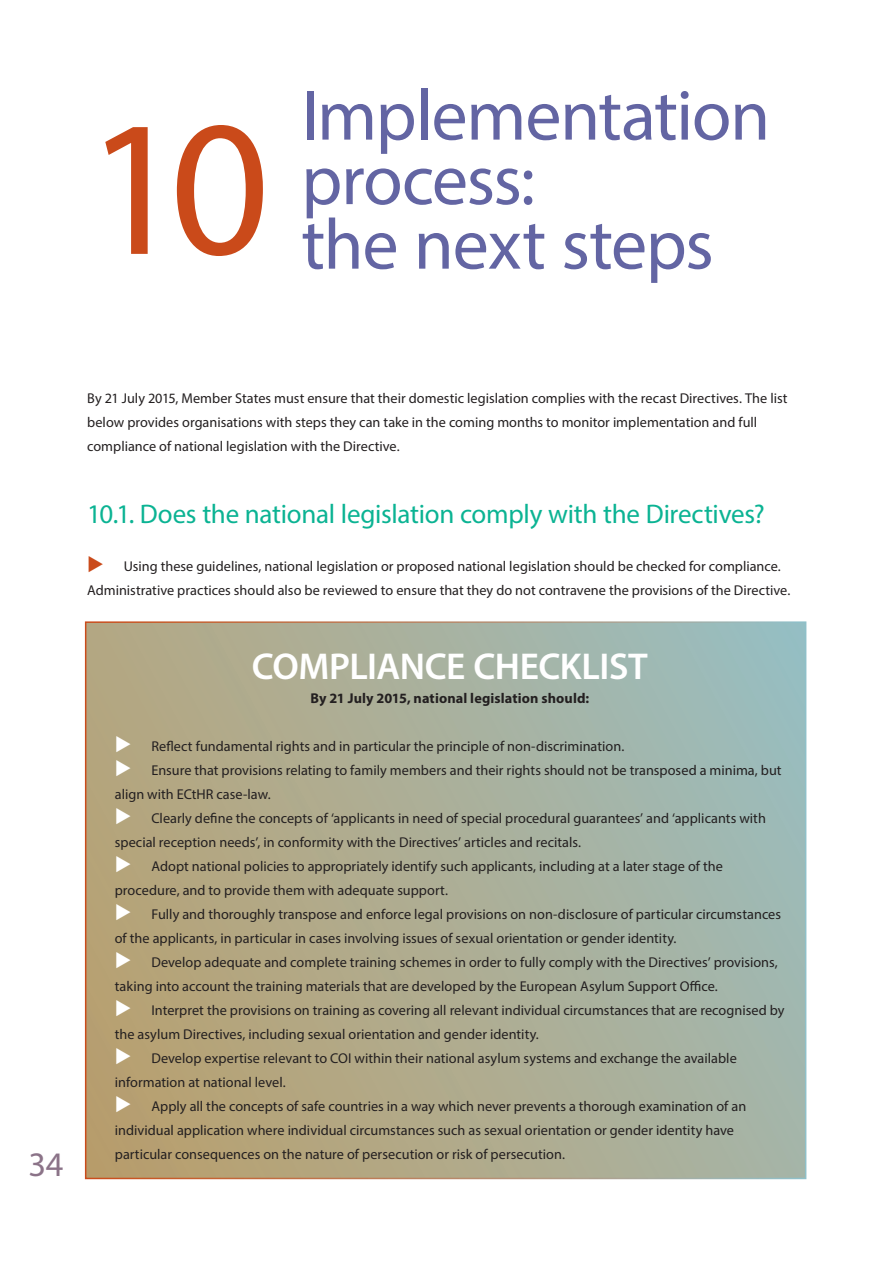
<style>
.page{position:relative;width:893px;height:1263px;background:#fff}
.page>*{position:absolute;margin:0;border:0;box-sizing:border-box;transform-origin:0 0}
.t1{font:195px "Myriad Pro";color:#ca4a1a}
.t2{font:72px/64.5px "Myriad Pro";letter-spacing:-.015em;color:#6365a3}
.t3{font:600 37.5px "Myriad Pro";letter-spacing:-.015em;color:#fff}
.t4{font:34.5px "Myriad Pro";color:#8b7388}
.t5{font:27px "Myriad Pro";letter-spacing:-.01em;color:#0bb393}
.t6{font:14.25px/24px "Myriad Pro";color:#231f20}
.t7{font:700 14.25px "Myriad Pro";letter-spacing:.01em;color:#231f20}
.s1{color:#ca4a1a}
.s2{color:#fff}
</style>
<div class="page">
<div style="left:86px;top:622px;width:720px;height:556px;background:linear-gradient(to right,#b8a275,#a0bab5)"></div>
<h1 class="t1" style="left:85px;top:68px;width:186px">10</h1>
<h2 class="t2" style="left:301px;top:82px;width:470px">Implementation process:<br>the next steps</h2>
<h3 class="t4" style="left:28px;top:1143px;width:37px">34</h3>
<p class="t6" style="left:87px;top:386px;width:702px">By 21 July 2015, Member States must ensure that their domestic legislation complies with the recast Directives. The list below provides organisations with steps they can take in the coming months to monitor implementation and full compliance of national legislation with the Directive.</p>
<h3 class="t5" style="left:87px;top:497px;width:679px">10.1. Does the national legislation comply with the Directives?</h3>
<p class="t6" style="left:87px;top:554px;width:705px"><span class="s1">◆</span> Using these guidelines, national legislation or proposed national legislation should be checked for compliance.<br>Administrative practices should also be reviewed to ensure that they do not contravene the provisions of the Directive.</p>
<h3 class="t3" style="left:252px;top:642px;width:398px">COMPLIANCE CHECKLIST</h3>
<p class="t7" style="left:310px;top:688px;width:280px">By 21 July 2015, national legislation should:</p>
<p class="t6" style="left:115px;top:734px;width:511px"><span class="s2">◆</span> Reflect fundamental rights and in particular the principle of non-discrimination.</p>
<p class="t6" style="left:115px;top:758px;width:668px"><span class="s2">◆</span> Ensure that provisions relating to family members and their rights should not be transposed a minima, but align with ECtHR case-law.</p>
<p class="t6" style="left:115px;top:806px;width:653px"><span class="s2">◆</span> Clearly define the concepts of ‘applicants in need of special procedural guarantees’ and ‘applicants with special reception needs’, in conformity with the Directives’ articles and recitals.</p>
<p class="t6" style="left:115px;top:854px;width:610px"><span class="s2">◆</span> Adopt national policies to appropriately identify such applicants, including at a later stage of the procedure, and to provide them with adequate support.</p>
<p class="t6" style="left:115px;top:902px;width:668px"><span class="s2">◆</span> Fully and thoroughly transpose and enforce legal provisions on non-disclosure of particular circumstances of the applicants, in particular in cases involving issues of sexual orientation or gender identity.</p>
<p class="t6" style="left:115px;top:950px;width:664px"><span class="s2">◆</span> Develop adequate and complete training schemes in order to fully comply with the Directives’ provisions, taking into account the training materials that are developed by the European Asylum Support Office.</p>
<p class="t6" style="left:115px;top:998px;width:671px"><span class="s2">◆</span> Interpret the provisions on training as covering all relevant individual circumstances that are recognised by the asylum Directives, including sexual orientation and gender identity.</p>
<p class="t6" style="left:115px;top:1046px;width:623px"><span class="s2">◆</span> Develop expertise relevant to COI within their national asylum systems and exchange the available information at national level.</p>
<p class="t6" style="left:115px;top:1094px;width:633px"><span class="s2">◆</span> Apply all the concepts of safe countries in a way which never prevents a thorough examination of an individual application where individual circumstances such as sexual orientation or gender identity have particular consequences on the nature of persecution or risk of persecution.</p>
</div>
